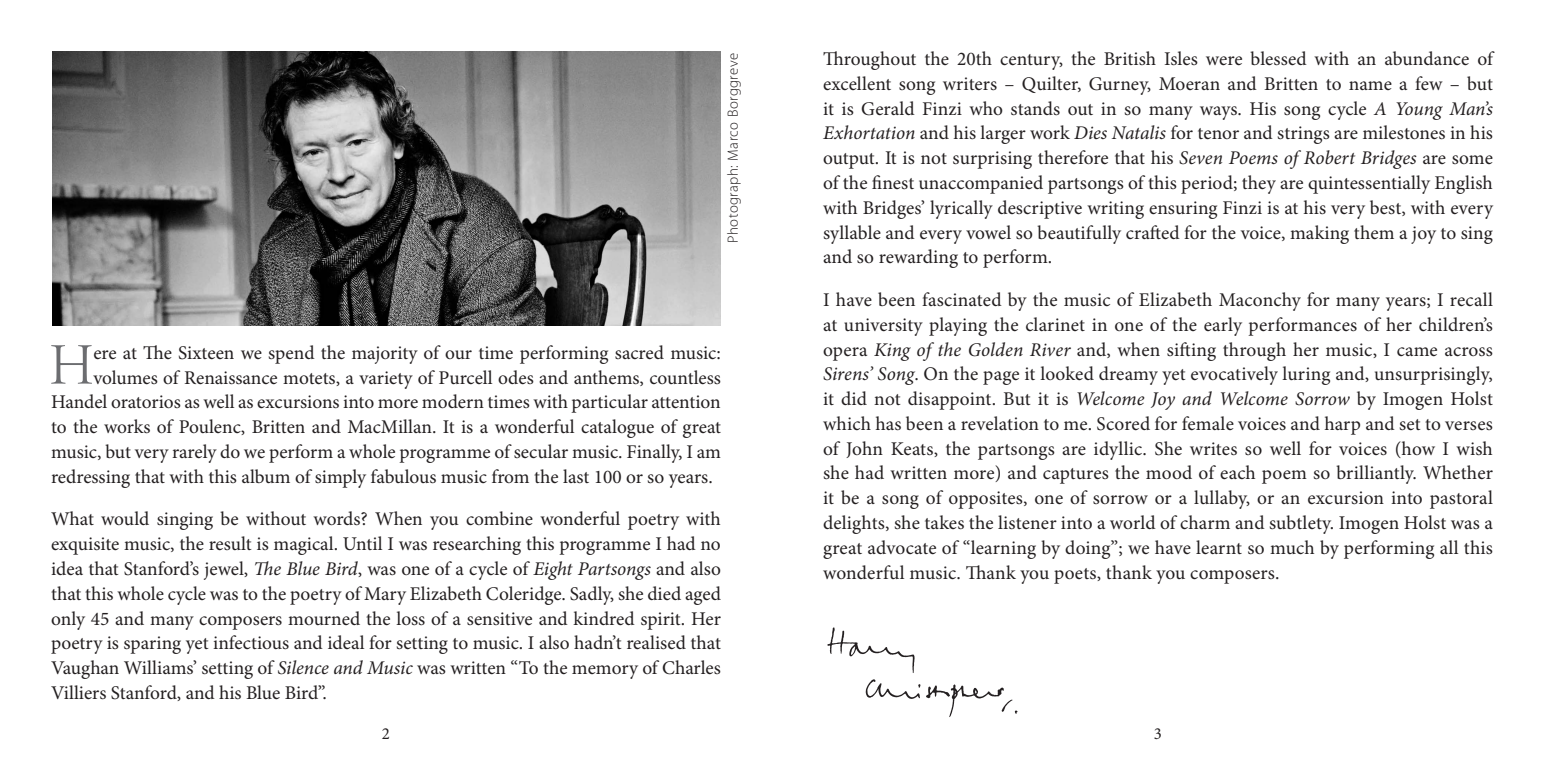
<style>
.page{position:relative;width:1544px;height:766px;background:#fff}
.page>*{position:absolute;margin:0;border:0;box-sizing:border-box;transform-origin:0 0}
.t1{font:62.32px "Arno Pro Light Display";color:#6c6d70}
.t2{font:19.35px/24.8px "Minion Pro";color:#231f20;text-align:justify}
.t3{font:16.88px "Minion Pro";color:#231f20}
._8aa_Small_print_2{font:300 14.85px "Myriad Pro";letter-spacing:.03em;color:#231f20}
.s1{font-style:italic}
</style>
<div class="page">
<img style="left:52px;top:51px;width:669px;height:274px">
<img style="left:827px;top:627px;width:191px;height:90px">
<p class="_8aa_Small_print_2" style="left:724px;top:242px;width:191px;rotate:-90deg">Photograph: Marco Borggreve</p>
<p class="t2" style="left:823px;top:47px;width:671px">Throughout the 20th century, the British Isles were blessed with an abundance of excellent song writers – Quilter, Gurney, Moeran and Britten to name a few – but it is Gerald Finzi who stands out in so many ways. His song cycle <span class="s1">A Young Man’s Exhortation</span> and his larger work <span class="s1">Dies Natalis</span> for tenor and strings are milestones in his output. It is not surprising therefore that his <span class="s1">Seven Poems of Robert Bridges</span> are some of the finest unaccompanied partsongs of this period; they are quintessentially English with Bridges’ lyrically descriptive writing ensuring Finzi is at his very best, with every syllable and every vowel so beautifully crafted for the voice, making them a joy to sing and so rewarding to perform.</p>
<p class="t2" style="left:823px;top:288px;width:671px">I have been fascinated by the music of Elizabeth Maconchy for many years; I recall at university playing the clarinet in one of the early performances of her children’s opera <span class="s1">King of the Golden River</span> and, when sifting through her music, I came across <span class="s1">Sirens’ Song</span>. On the page it looked dreamy yet evocatively luring and, unsurprisingly, it did not disappoint. But it is <span class="s1">Welcome Joy and Welcome Sorrow</span> by Imogen Holst which has been a revelation to me. Scored for female voices and harp and set to verses of John Keats, the partsongs are idyllic. She writes so well for voices (how I wish she had written more) and captures the mood of each poem so brilliantly. Whether it be a song of opposites, one of sorrow or a lullaby, or an excursion into pastoral delights, she takes the listener into a world of charm and subtlety. Imogen Holst was a great advocate of “learning by doing”; we have learnt so much by performing all this wonderful music. Thank you poets, thank you composers.</p>
<p class="t1" style="left:50px;top:331px;width:45px">H</p>
<p class="t2" style="left:93px;top:341px;width:629px">ere at The Sixteen we spend the majority of our time performing sacred music:</p>
<p class="t2" style="left:93px;top:365px;width:629px">volumes of Renaissance motets, a variety of Purcell odes and anthems, countless</p>
<p class="t2" style="left:51px;top:390px;width:671px">Handel oratorios as well as excursions into more modern times with particular attention</p>
<p class="t2" style="left:51px;top:415px;width:671px">to the works of Poulenc, Britten and MacMillan. It is a wonderful catalogue of great</p>
<p class="t2" style="left:51px;top:440px;width:671px">music, but very rarely do we perform a whole programme of secular music. Finally, I am</p>
<p class="t2" style="left:51px;top:464px;width:663px">redressing that with this album of simply fabulous music from the last 100 or so years.</p>
<p class="t2" style="left:51px;top:507px;width:671px">What would singing be without words? When you combine wonderful poetry with exquisite music, the result is magical. Until I was researching this programme I had no idea that Stanford’s jewel, <span class="s1">The Blue Bird</span>, was one of a cycle of <span class="s1">Eight Partsongs</span> and also that this whole cycle was to the poetry of Mary Elizabeth Coleridge. Sadly, she died aged only 45 and many composers mourned the loss of a sensitive and kindred spirit. Her poetry is sparing yet infectious and ideal for setting to music. I also hadn’t realised that Vaughan Williams’ setting of <span class="s1">Silence and Music</span> was written “To the memory of Charles Villiers Stanford, and his Blue Bird”.</p>
<p class="t3" style="left:382px;top:723px;width:10px">2</p>
<p class="t3" style="left:1154px;top:723px;width:10px">3</p>
</div>
